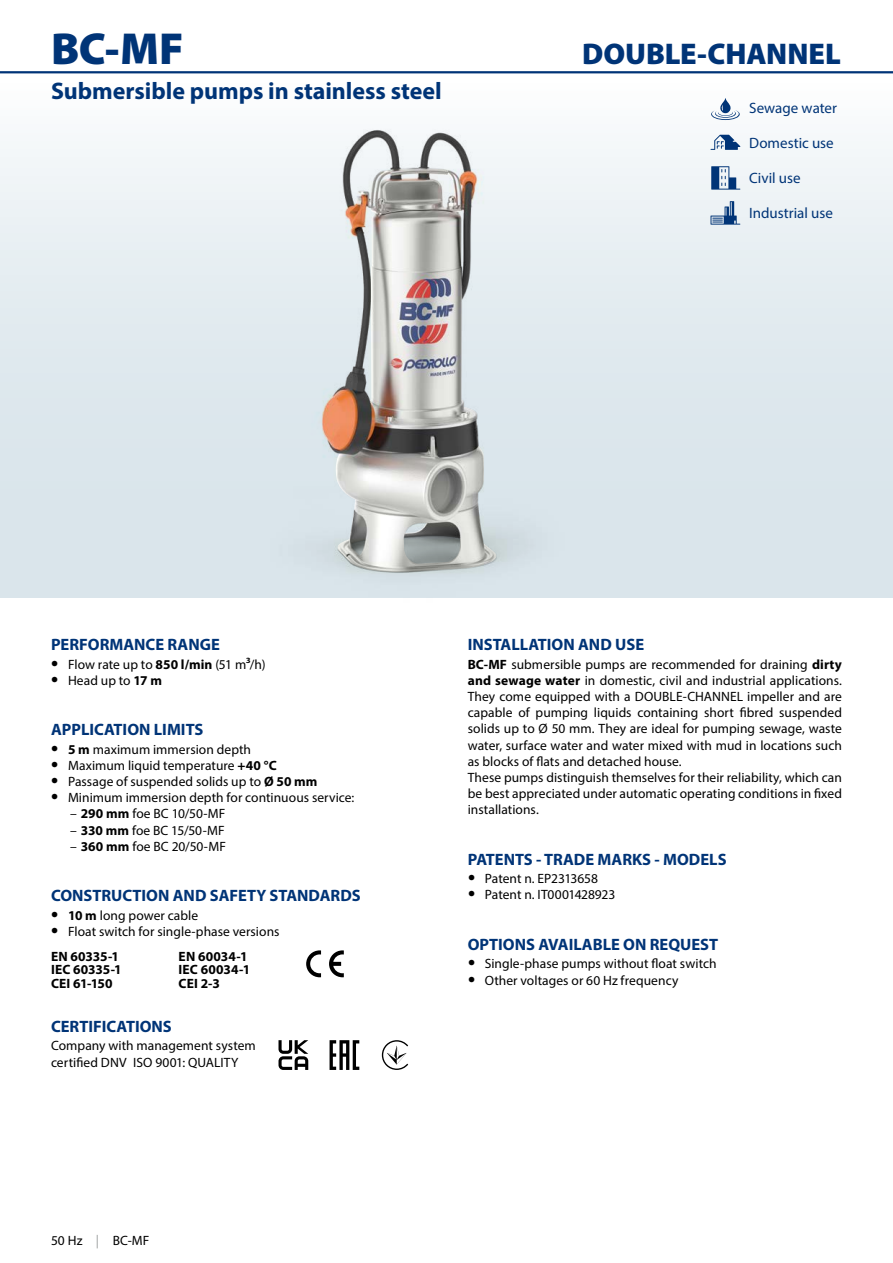
<style>
.page{position:relative;width:893px;height:1263px;background:#fff}
.page>*{position:absolute;margin:0;border:0;box-sizing:border-box;transform-origin:0 0}
.t1{font:900 45px "Myriad Pro";color:#003477}
.t2{font:900 30px "Myriad Pro";letter-spacing:-.005em;color:#003477}
.t3{font:700 24px "Myriad Pro";color:#003477}
.t4{font:700 16.5px "Myriad Pro";color:#003477}
.t5{font:15px "Myriad Pro";color:#003477}
.t6{font:13.5px/16.2px "Myriad Pro";letter-spacing:.005em;color:#000}
.t7{font:700 13.5px/13.5px "Myriad Pro";letter-spacing:.005em;color:#000}
.s1{font-weight:700;font-size:21px}
.s2{font-weight:700}
.s3{font-weight:600}
.s4{color:#9c9e9f}
</style>
<div class="page">
<div style="left:0;top:72px;width:893px;height:525px;background:linear-gradient(to bottom,#f7fafb,#d2e0e7)"></div>
<hr style="left:0;top:71px;width:893px;height:2px;background:#003477">
<img style="left:242px;top:124px;width:340px;height:474px">
<img style="left:321px;top:131px;width:176px;height:443px">
<svg style="left:329px;top:950px;width:15px;height:27px"></svg>
<svg style="left:306px;top:950px;width:15px;height:27px"></svg>
<svg style="left:278px;top:1040px;width:30px;height:30px"></svg>
<svg style="left:330px;top:1040px;width:29px;height:30px"></svg>
<svg style="left:382px;top:1040px;width:26px;height:30px"></svg>
<svg style="left:711px;top:166px;width:29px;height:24px"></svg>
<svg style="left:710px;top:135px;width:30px;height:15px"></svg>
<svg style="left:710px;top:201px;width:30px;height:24px"></svg>
<svg style="left:711px;top:98px;width:29px;height:22px"></svg>
<h1 class="t1" style="left:51px;top:18px;width:134px">BC-MF</h1>
<h3 class="t3" style="left:51px;top:75px;width:392px">Submersible pumps in stainless steel</h3>
<h2 class="t2" style="left:582px;top:34px;width:260px">DOUBLE-CHANNEL</h2>
<p class="t5" style="left:749px;top:99px;width:89px">Sewage water</p>
<p class="t5" style="left:749px;top:134px;width:86px">Domestic use</p>
<p class="t5" style="left:749px;top:169px;width:53px">Civil use</p>
<p class="t5" style="left:749px;top:204px;width:85px">Industrial use</p>
<p class="t4" style="left:51px;top:634px;width:170px">PERFORMANCE RANGE</p>
<p class="t6" style="left:51px;top:656px;width:216px"><span class="s1">•</span> Flow rate up to <span class="s2">850 l/min</span> (51 m<span class="s3">3</span>/h)</p>
<p class="t6" style="left:51px;top:672px;width:112px"><span class="s1">•</span> Head up to <span class="s2">17 m</span></p>
<p class="t4" style="left:51px;top:719px;width:154px">APPLICATION LIMITS</p>
<p class="t6" style="left:51px;top:741px;width:201px"><span class="s1">•</span> <span class="s2">5 m</span> maximum immersion depth</p>
<p class="t6" style="left:51px;top:757px;width:227px"><span class="s1">•</span> Maximum liquid temperature <span class="s2">+40 °C</span></p>
<p class="t6" style="left:51px;top:773px;width:268px"><span class="s1">•</span> Passage of suspended solids up to <span class="s2">Ø 50 mm</span></p>
<p class="t6" style="left:51px;top:789px;width:305px"><span class="s1">•</span> Minimum immersion depth for continuous service:</p>
<p class="t6" style="left:70px;top:805px;width:157px">– <span class="s2">290 mm</span> foe BC 10/50-MF</p>
<p class="t6" style="left:70px;top:822px;width:156px">– <span class="s2">330 mm</span> foe BC 15/50-MF</p>
<p class="t6" style="left:70px;top:838px;width:157px">– <span class="s2">360 mm</span> foe BC 20/50-MF</p>
<p class="t4" style="left:51px;top:885px;width:311px">CONSTRUCTION AND SAFETY STANDARDS</p>
<p class="t6" style="left:51px;top:907px;width:149px"><span class="s1">•</span> <span class="s2">10 m</span> long power cable</p>
<p class="t6" style="left:51px;top:919px;width:230px;line-height:24.6px"><span class="s1">•</span> Float switch for single-phase versions<br><span class="s2">EN 60335-1</span></p>
<p class="t7" style="left:51px;top:962px;width:72px">IEC 60335-1<br>CEI 61-150</p>
<p class="t7" style="left:179px;top:949px;width:73px">EN 60034-1<br>IEC 60034-1<br>CEI 2-3</p>
<p class="t4" style="left:51px;top:1016px;width:122px">CERTIFICATIONS</p>
<p class="t6" style="left:51px;top:1037px;width:206px">Company with management system certified DNV ISO 9001: QUALITY</p>
<p class="t6" style="left:51px;top:1232px;width:100px">50 Hz <span class="s4">|</span> BC-MF</p>
<p class="t6" style="left:51px;top:1232px;width:22px">426</p>
<p class="t4" style="left:468px;top:634px;width:178px">INSTALLATION AND USE</p>
<p class="t6" style="left:468px;top:656px;width:376px"><span class="s2">BC-MF</span> submersible pumps are recommended for draining <span class="s2">dirty and sewage water</span> in domestic, civil and industrial applications.<br>They come equipped with a DOUBLE-CHANNEL impeller and are capable of pumping liquids containing short fibred suspended solids up to Ø 50 mm. They are ideal for pumping sewage, waste water, surface water and water mixed with mud in locations such as blocks of flats and detached house.<br>These pumps distinguish themselves for their reliability, which can be best appreciated under automatic operating conditions in fixed installations.</p>
<p class="t4" style="left:468px;top:848px;width:260px">PATENTS - TRADE MARKS - MODELS</p>
<p class="t6" style="left:468px;top:870px;width:131px"><span class="s1">•</span> Patent n. EP2313658</p>
<p class="t6" style="left:468px;top:886px;width:149px"><span class="s1">•</span> Patent n. IT0001428923</p>
<p class="t4" style="left:468px;top:934px;width:252px">OPTIONS AVAILABLE ON REQUEST</p>
<p class="t6" style="left:468px;top:955px;width:250px"><span class="s1">•</span> Single-phase pumps without float switch</p>
<p class="t6" style="left:468px;top:972px;width:212px"><span class="s1">•</span> Other voltages or 60 Hz frequency</p>
</div>
